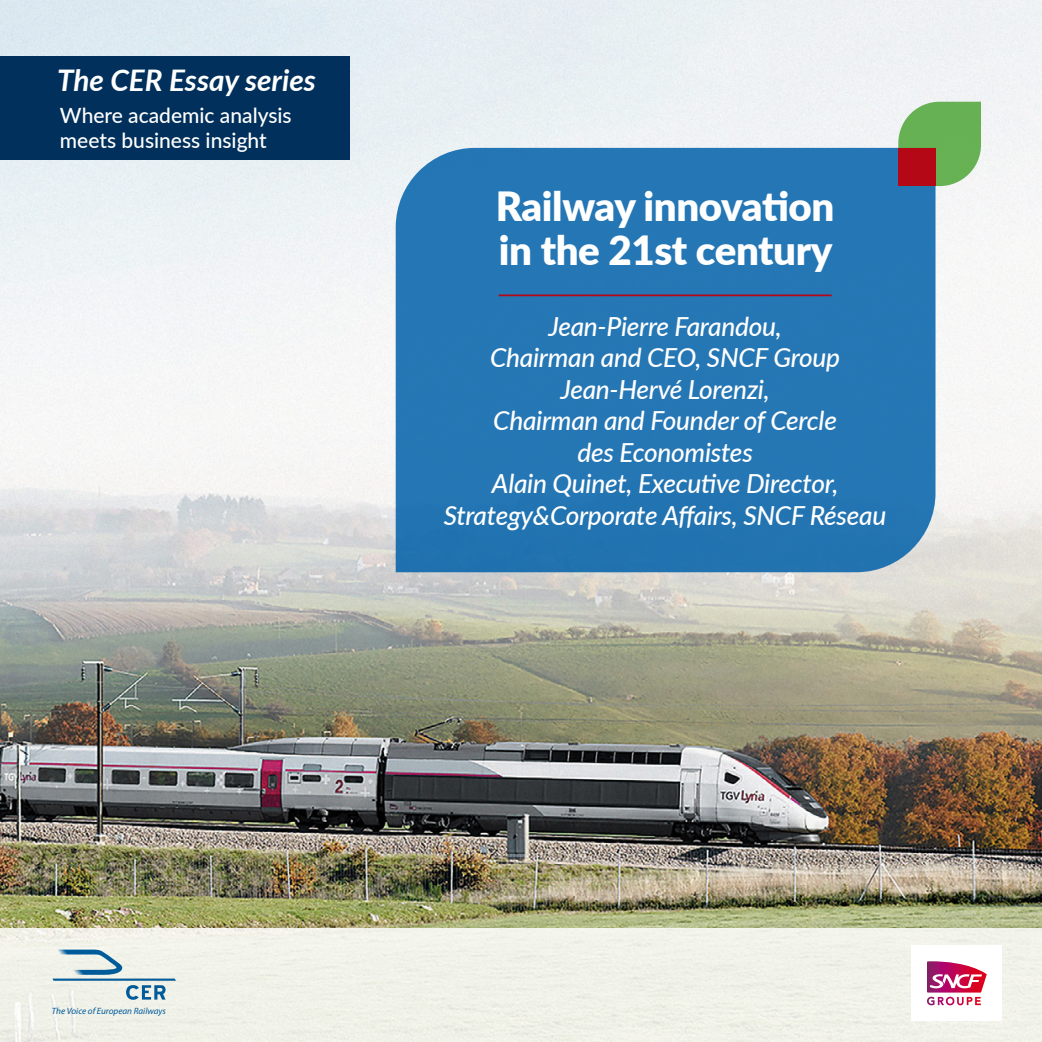
<style>
.page{position:relative;width:1042px;height:1042px;background:#fff}
.page>*{position:absolute;margin:0;border:0;box-sizing:border-box;transform-origin:0 0}
.t1{font:900 40.25px/43.8px "Lato";letter-spacing:-.01em;color:#fff}
.t2{font:italic 700 29.75px "Lato";color:#fff}
.t3{font:italic 500 26.25px/31.5px "Lato";letter-spacing:-.01em;color:#fff;text-align:center}
.t4{font:500 21px/25.2px "Lato";color:#fff}
.t5{font:italic 9.1px "Myriad Pro";color:#0060a9}
</style>
<div class="page">
<img style="left:0;top:0;width:1042px;height:928px">
<div style="left:0;top:928px;width:1042px;height:114px;background:#f1f2e9"></div>
<div style="left:0;top:56px;width:349px;height:104px;background:#00305b"></div>
<div style="left:396px;top:148px;width:539px;height:424px;background:#2576b4"></div>
<hr style="left:499px;top:294px;width:332px;height:2px;background:#b40817">
<svg style="left:898px;top:102px;width:83px;height:84px"></svg>
<div style="left:898px;top:148px;width:38px;height:38px;background:#b40817"></div>
<svg style="left:52px;top:949px;width:124px;height:51px"></svg>
<div style="left:911px;top:945px;width:91px;height:76px;background:#fff"></div>
<svg style="left:927px;top:961px;width:60px;height:44px"></svg>
<p class="t2" style="left:57px;top:59px;width:260px">The CER Essay series</p>
<p class="t4" style="left:60px;top:101px;width:233px">Where academic analysis meets business insight</p>
<h1 class="t1" style="left:496px;top:183px;width:340px">Railway innovation in the 21st century</h1>
<p class="t3" style="left:444px;top:309px;width:444px">Jean-Pierre Farandou,<br>Chairman and CEO, SNCF Group<br>Jean-Hervé Lorenzi,<br>Chairman and Founder of Cercle<br>des Economistes<br>Alain Quinet, Executive Director,<br>Strategy&amp;Corporate Affairs, SNCF Réseau</p>
<p class="t5" style="left:52px;top:1005px;width:116px">The Voice of European Railways</p>
</div>
